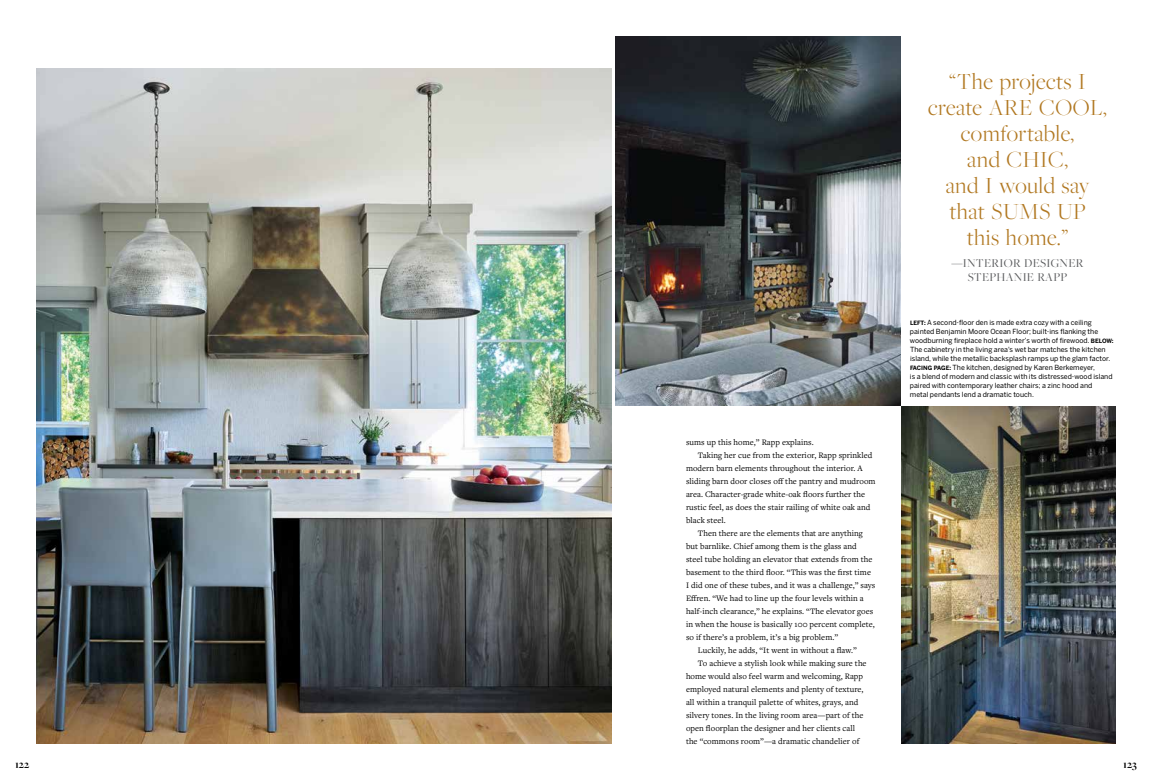
<style>
.page{position:relative;width:1152px;height:783px;background:#fff}
.page>*{position:absolute;margin:0;border:0;box-sizing:border-box;transform-origin:0 0}
.t1{font:300 24px/26px "Freight Big Pro";letter-spacing:.02em;color:#b17821;text-align:center}
.t2{font:12.5px/14px "Freight Big Pro";letter-spacing:.02em;color:#58595b;text-align:center}
.t3{font:700 11px "Freight Big Pro";color:#000}
.t4{font:8.7px "Freight Text Pro";letter-spacing:.005em;color:#000}
.t5{font:7px/9px "Benton Sans";color:#000}
.s1{font-weight:700;font-size:5.9px}
</style>
<div class="page">
<img style="left:615px;top:36px;width:286px;height:370px">
<img style="left:36px;top:68px;width:576px;height:676px">
<img style="left:901px;top:406px;width:215px;height:338px">
<h1 class="t1" style="left:928px;top:68px;width:180px">“The projects I create ARE COOL, comfortable,<br>and CHIC,<br>and I would say that SUMS UP<br>this home.”</h1>
<h2 class="t2" style="left:951px;top:256px;width:134px">—INTERIOR DESIGNER<br>STEPHANIE RAPP</h2>
<p class="t4" style="left:686px;top:436px;width:129px">sums up this home,” Rapp explains.</p>
<p class="t4" style="left:698px;top:449px;width:176px">Taking her cue from the exterior, Rapp sprinkled</p>
<p class="t4" style="left:686px;top:462px;width:178px">modern barn elements throughout the interior. A</p>
<p class="t4" style="left:686px;top:475px;width:191px">sliding barn door closes off the pantry and mudroom</p>
<p class="t4" style="left:686px;top:488px;width:181px">area. Character-grade white-oak floors further the</p>
<p class="t4" style="left:686px;top:501px;width:186px">rustic feel, as does the stair railing of white oak and</p>
<p class="t4" style="left:686px;top:514px;width:41px">black steel.</p>
<p class="t4" style="left:698px;top:527px;width:166px">Then there are the elements that are anything</p>
<p class="t4" style="left:686px;top:540px;width:172px">but barnlike. Chief among them is the glass and</p>
<p class="t4" style="left:686px;top:553px;width:188px">steel tube holding an elevator that extends from the</p>
<p class="t4" style="left:686px;top:566px;width:186px">basement to the third floor. “This was the first time</p>
<p class="t4" style="left:686px;top:579px;width:191px">I did one of these tubes, and it was a challenge,” says</p>
<p class="t4" style="left:686px;top:592px;width:179px">Effren. “We had to line up the four levels within a</p>
<p class="t4" style="left:686px;top:605px;width:189px">half-inch clearance,” he explains. “The elevator goes</p>
<p class="t4" style="left:686px;top:618px;width:190px">in when the house is basically 100 percent complete,</p>
<p class="t4" style="left:686px;top:631px;width:154px">so if there’s a problem, it’s a big problem.”</p>
<p class="t4" style="left:698px;top:644px;width:160px">Luckily, he adds, “It went in without a flaw.”</p>
<p class="t4" style="left:698px;top:657px;width:170px">To achieve a stylish look while making sure the</p>
<p class="t4" style="left:686px;top:670px;width:179px">home would also feel warm and welcoming, Rapp</p>
<p class="t4" style="left:686px;top:683px;width:179px">employed natural elements and plenty of texture,</p>
<p class="t4" style="left:686px;top:696px;width:174px">all within a tranquil palette of whites, grays, and</p>
<p class="t4" style="left:686px;top:709px;width:179px">silvery tones. In the living room area—part of the</p>
<p class="t4" style="left:686px;top:722px;width:171px">open floorplan the designer and her clients call</p>
<p class="t4" style="left:686px;top:735px;width:175px">the “commons room”—a dramatic chandelier of</p>
<p class="t5" style="left:910px;top:318px;width:205px"><span class="s1">LEFT:</span> A second-floor den is made extra cozy with a ceiling painted Benjamin Moore Ocean Floor; built-ins flanking the woodburning fireplace hold a winter’s worth of firewood. <span class="s1">BELOW:<br></span>The cabinetry in the living area's wet bar matches the kitchen island, while the metallic backsplash ramps up the glam factor.<br><span class="s1">FACING PAGE:</span> The kitchen, designed by Karen Berkemeyer,<br>is a blend of modern and classic with its distressed-wood island paired with contemporary leather chairs; a zinc hood and<br>metal pendants lend a dramatic touch.</p>
<p class="t3" style="left:15px;top:757px;width:16px">122</p>
<p class="t3" style="left:1123px;top:757px;width:15px">123</p>
</div>
